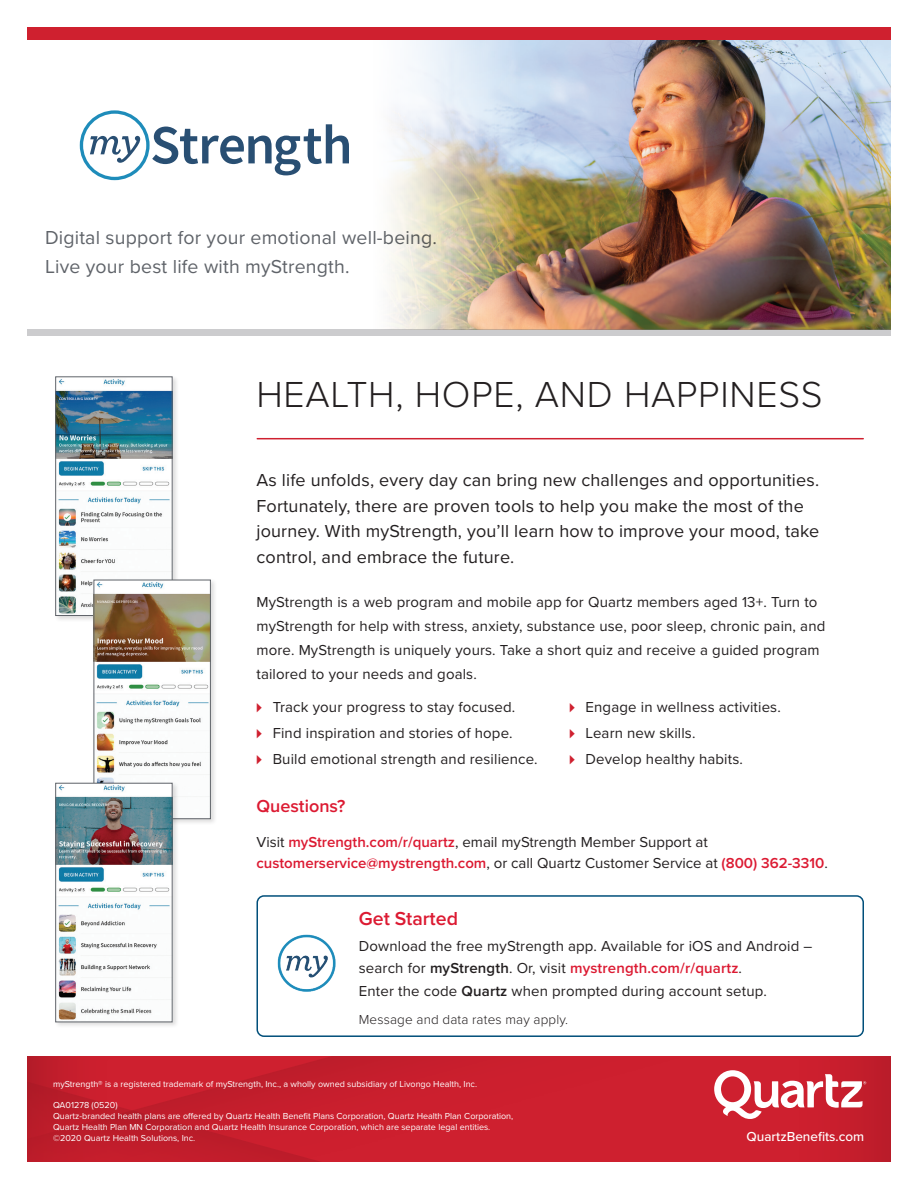
<style>
.page{position:relative;width:918px;height:1188px;background:#fff}
.page>*{position:absolute;margin:0;border:0;box-sizing:border-box;transform-origin:0 0}
.t1{font:300 37.5px "Proxima Nova";letter-spacing:.02em;color:#231f20}
.t2{font:19.5px/28.5px "Proxima Nova";letter-spacing:.01em;color:#5f6369}
.t3{font:600 19.5px "Proxima Nova";color:#dc1a32}
.t4{font:18px/25.5px "Proxima Nova";letter-spacing:.01em;color:#231f20}
.t5{font:600 18px "Proxima Nova";color:#dc1a32}
.t6{font:15px/26.2px "Proxima Nova";letter-spacing:.01em;color:#231f20}
.t7{font:300 13.5px "Proxima Nova";letter-spacing:.01em;color:#231f20}
.t8{font:500 13.5px "Proxima Nova";color:#fff}
.t9{font:9px/10.8px "Proxima Nova";color:#fff}
.s1{font-weight:600;color:#cf202f}
.s2{font-weight:600;color:#dc1a32}
.s3{font-weight:600}
</style>
<div class="page">
<div style="left:27px;top:1056px;width:864px;height:105px;background:#231f20;opacity:.5"></div>
<svg style="left:714px;top:1070px;width:152px;height:49px"></svg>
<img style="left:373px;top:39px;width:518px;height:291px">
<div style="left:27px;top:330px;width:864px;height:6px;background:#ccccce"></div>
<div style="left:27px;top:27px;width:864px;height:12px;background:#cf202f"></div>
<hr style="left:257px;top:438px;width:606px;height:1px;background:#cf202f">
<div style="left:256px;top:895px;width:608px;height:142px;border:2px solid #004f7a;border-radius:7px"></div>
<img style="left:277px;top:934px;width:59px;height:58px">
<div style="left:54px;top:375px;width:125px;height:247px;background:#ececec"></div>
<img style="left:57px;top:378px;width:114px;height:236px">
<div style="left:55px;top:376px;width:118px;height:240px;border:1px solid #5f6369"></div>
<svg style="left:80px;top:110px;width:269px;height:70px"></svg>
<div style="left:92px;top:578px;width:125px;height:248px;background:#231f20;opacity:.15"></div>
<img style="left:95px;top:582px;width:114px;height:235px">
<div style="left:93px;top:580px;width:118px;height:239px;border:1px solid #5f6369"></div>
<div style="left:54px;top:781px;width:125px;height:248px;background:#231f20;opacity:.15"></div>
<img style="left:57px;top:785px;width:114px;height:235px">
<div style="left:55px;top:783px;width:118px;height:239px;border:1px solid #5f6369"></div>
<h2 class="t2" style="left:45px;top:223px;width:393px">Digital support for your emotional well-being.<br>Live your best life with myStrength.</h2>
<h1 class="t1" style="left:256px;top:367px;width:568px">HEALTH, HOPE, AND HAPPINESS</h1>
<p class="t4" style="left:256px;top:467px;width:564px">As life unfolds, every day can bring new challenges and opportunities.<br>Fortunately, there are proven tools to help you make the most of the journey. With myStrength, you’ll learn how to improve your mood, take control, and embrace the future.</p>
<p class="t6" style="left:256px;top:589px;width:570px;line-height:24px">MyStrength is a web program and mobile app for Quartz members aged 13+. Turn to myStrength for help with stress, anxiety, substance use, poor sleep, chronic pain, and more. MyStrength is uniquely yours. Take a short quiz and receive a guided program tailored to your needs and goals.</p>
<p class="t6" style="left:256px;top:693px;width:283px"><span class="s1">⊲</span> Track your progress to stay focused.<br><span class="s1">⊲</span> Find inspiration and stories of hope.<br><span class="s1">⊲</span> Build emotional strength and resilience.</p>
<p class="t6" style="left:569px;top:693px;width:213px"><span class="s1">⊲</span> Engage in wellness activities. <span class="s1">⊲</span> Learn new skills.<br><span class="s1">⊲</span> Develop healthy habits.</p>
<p class="t5" style="left:256px;top:793px;width:91px">Questions?</p>
<p class="t6" style="left:256px;top:831px;width:573px;line-height:21px">Visit <span class="s2">myStrength.com/r/quartz</span>, email myStrength Member Support at <span class="s2">customerservice@mystrength.com</span>, or call Quartz Customer Service at <span class="s2">(800) 362-3310</span>.</p>
<h2 class="t3" style="left:359px;top:904px;width:101px">Get Started</h2>
<p class="t6" style="left:359px;top:934px;width:455px;line-height:22.5px">Download the free myStrength app. Available for iOS and Android – search for <span class="s3">myStrength</span>. Or, visit <span class="s2">mystrength.com/r/quartz</span>.<br>Enter the code <span class="s3">Quartz</span> when prompted during account setup.</p>
<p class="t7" style="left:359px;top:1009px;width:211px">Message and data rates may apply.</p>
<p class="t9" style="left:53px;top:1078px;width:426px">myStrength® is a registered trademark of myStrength, Inc., a wholly owned subsidiary of Livongo Health, Inc.</p>
<p class="t9" style="left:53px;top:1100px;width:462px">QA01278 (0520)<br>Quartz-branded health plans are offered by Quartz Health Benefit Plans Corporation, Quartz Health Plan Corporation, Quartz Health Plan MN Corporation and Quartz Health Insurance Corporation, which are separate legal entities. ©2020 Quartz Health Solutions, Inc.</p>
<p class="t8" style="left:747px;top:1126px;width:119px">QuartzBenefits.com</p>
</div>
